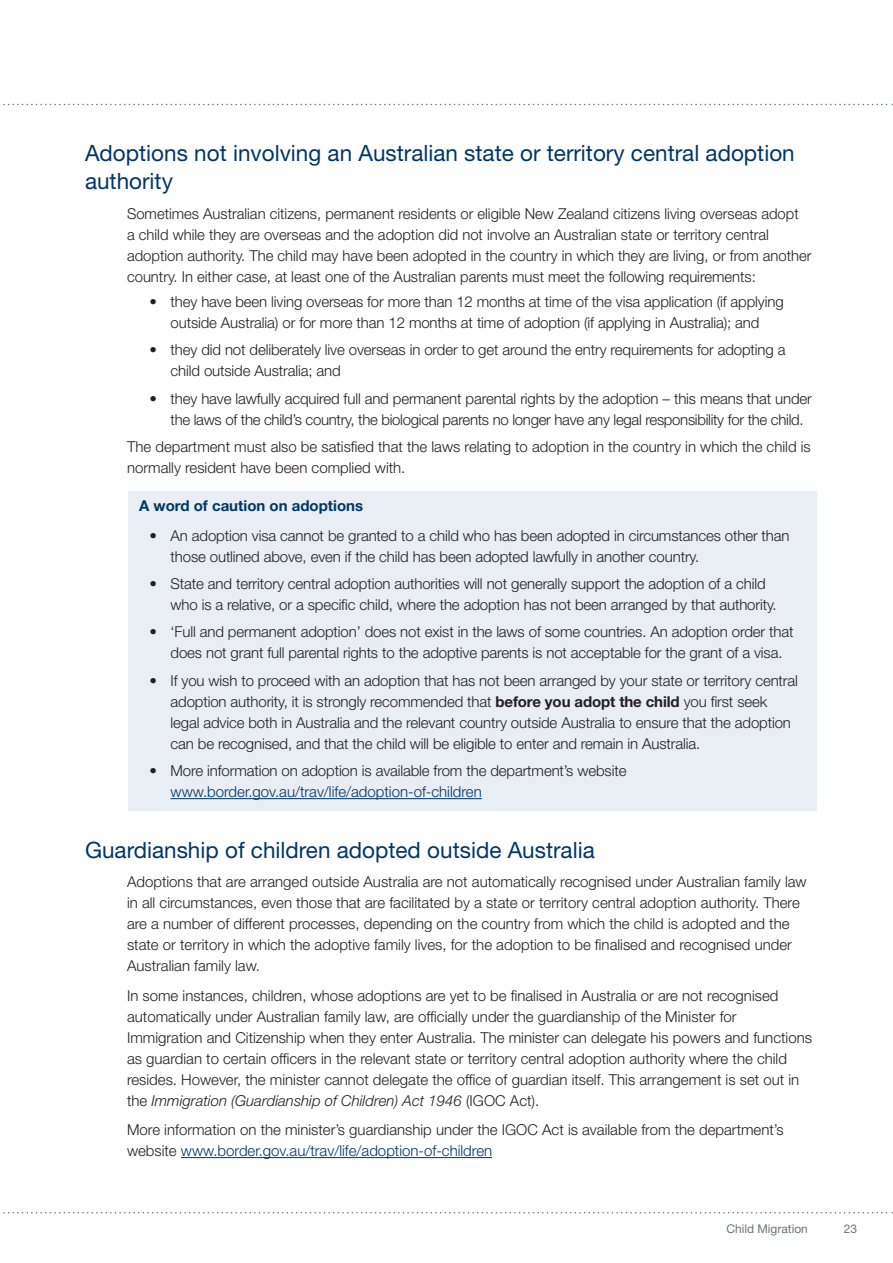
<style>
.page{position:relative;width:893px;height:1263px;background:#fff}
.page>*{position:absolute;margin:0;border:0;box-sizing:border-box;transform-origin:0 0}
.HEADING_TWO{font:22.5px/28.5px "Helvetica Neue LT Std";color:#003667}
.BODY{font:300 15px/21px "Helvetica Neue LT Std";letter-spacing:-.01em;color:#231f20}
.BODY_BEFORE_BULLET{font:300 15px/21px "Helvetica Neue LT Std";color:#231f20}
.HEADING_FOUR{font:700 15px "Helvetica Neue LT Std";color:#003667}
.t1{font:12px "Helvetica Neue LT Std";color:#6a747b}
.s1{font-weight:700}
.s2{color:#003667}
.s3{font-style:italic}
</style>
<div class="page">
<svg style="left:0;top:104px;width:893px;height:1px"></svg>
<svg style="left:0;top:1212px;width:893px;height:1px"></svg>
<div style="left:128px;top:491px;width:688px;height:320px;background:#e9edf4"></div>
<hr style="left:171px;top:798px;width:311px;height:1px;background:#003667">
<hr style="left:181px;top:1157px;width:311px;height:1px;background:#003667">
<p class="HEADING_TWO" style="left:85px;top:138px;width:711px">Adoptions not involving an Australian state or territory central adoption authority</p>
<p class="BODY_BEFORE_BULLET" style="left:127px;top:202px;width:686px">Sometimes Australian citizens, permanent residents or eligible New Zealand citizens living overseas adopt<br>a child while they are overseas and the adoption did not involve an Australian state or territory central adoption authority. The child may have been adopted in the country in which they are living, or from another country. In either case, at least one of the Australian parents must meet the following requirements:</p>
<p class="BODY" style="left:150px;top:291px;width:636px;text-align:center">• they have been living overseas for more than 12 months at time of the visa application (if applying outside Australia) or for more than 12 months at time of adoption (if applying in Australia); and</p>
<p class="BODY" style="left:171px;top:339px;width:616px;text-indent:-21px">• they did not deliberately live overseas in order to get around the entry requirements for adopting a child outside Australia; and</p>
<p class="BODY" style="left:171px;top:387px;width:643px;text-indent:-21px">• they have lawfully acquired full and permanent parental rights by the adoption – this means that under the laws of the child’s country, the biological parents no longer have any legal responsibility for the child.</p>
<p class="BODY" style="left:127px;top:436px;width:685px">The department must also be satisfied that the laws relating to adoption in the country in which the child is normally resident have been complied with.</p>
<p class="HEADING_FOUR" style="left:139px;top:496px;width:226px">A word of caution on adoptions</p>
<p class="BODY" style="left:171px;top:524px;width:621px;text-indent:-21px">• An adoption visa cannot be granted to a child who has been adopted in circumstances other than those outlined above, even if the child has been adopted lawfully in another country.</p>
<p class="BODY" style="left:171px;top:573px;width:608px;text-indent:-21px">• State and territory central adoption authorities will not generally support the adoption of a child who is a relative, or a specific child, where the adoption has not been arranged by that authority.</p>
<p class="BODY" style="left:171px;top:621px;width:624px;text-indent:-21px">• ‘Full and permanent adoption’ does not exist in the laws of some countries. An adoption order that does not grant full parental rights to the adoptive parents is not acceptable for the grant of a visa.</p>
<p class="BODY" style="left:171px;top:670px;width:629px;text-indent:-21px">• If you wish to proceed with an adoption that has not been arranged by your state or territory central adoption authority, it is strongly recommended that <span class="s1">before you adopt the child</span> you first seek legal advice both in Australia and the relevant country outside Australia to ensure that the adoption can be recognised, and that the child will be eligible to enter and remain in Australia.</p>
<p class="BODY" style="left:171px;top:760px;width:457px;text-indent:-21px">• More information on adoption is available from the department’s website <span class="s2">www.border.gov.au/trav/life/adoption-of-children</span></p>
<p class="HEADING_TWO" style="left:85px;top:835px;width:511px">Guardianship of children adopted outside Australia</p>
<p class="BODY" style="left:127px;top:871px;width:681px">Adoptions that are arranged outside Australia are not automatically recognised under Australian family law in all circumstances, even those that are facilitated by a state or territory central adoption authority. There are a number of different processes, depending on the country from which the child is adopted and the state or territory in which the adoptive family lives, for the adoption to be finalised and recognised under Australian family law.</p>
<p class="BODY" style="left:127px;top:984px;width:686px">In some instances, children, whose adoptions are yet to be finalised in Australia or are not recognised automatically under Australian family law, are officially under the guardianship of the Minister for Immigration and Citizenship when they enter Australia. The minister can delegate his powers and functions as guardian to certain officers in the relevant state or territory central adoption authority where the child resides. However, the minister cannot delegate the office of guardian itself. This arrangement is set out in the <span class="s3">Immigration (Guardianship of Children) Act 1946</span> (IGOC Act).</p>
<p class="BODY" style="left:127px;top:1119px;width:658px">More information on the minister’s guardianship under the IGOC Act is available from the department’s website <span class="s2">www.border.gov.au/trav/life/adoption-of-children</span></p>
<p class="t1" style="left:726px;top:1222px;width:83px">Child Migration</p>
<p class="t1" style="left:844px;top:1222px;width:15px">23</p>
</div>
